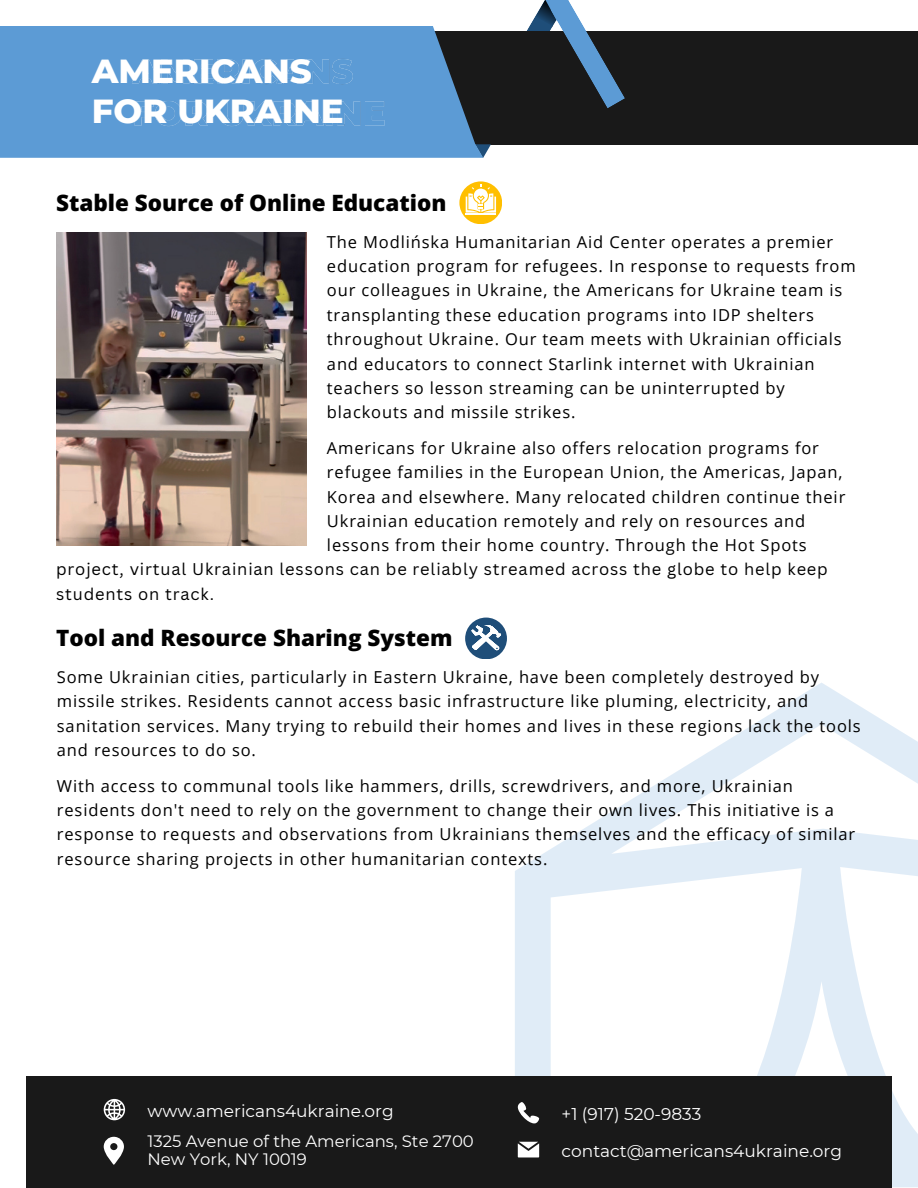
<style>
.page{position:relative;width:918px;height:1188px;background:#fff}
.page>*{position:absolute;margin:0;border:0;box-sizing:border-box;transform-origin:0 0}
.t1{font:800 34.05px/40.5px "Montserrat";color:#fff}
.t2{font:800 22.5px "Open Sans";color:#000}
.t3{font:16.95px "Montserrat";color:#fff}
.t4{font:16.5px/24.5px "Open Sans";letter-spacing:.05em;color:#000}
.t5{font:16.5px/24.8px "Canva Sans";letter-spacing:.05em;color:#000}
.t6{font:16.5px/18px "Montserrat";color:#fff}
</style>
<div class="page">
<div style="left:411px;top:31px;width:507px;height:113px;background:#191919"></div>
<svg style="left:0;top:0;width:625px;height:158px"></svg>
<svg style="left:0;top:26px;width:476px;height:120px;background:#578fc4"></svg>
<svg style="left:515px;top:683px;width:403px;height:504px"></svg>
<div style="left:133px;top:30px;width:267px;height:124px;background:#5c9bd5"></div>
<div style="left:26px;top:1076px;width:865px;height:112px;background:#191919"></div>
<svg style="left:104px;top:1099px;width:21px;height:21px"></svg>
<svg style="left:104px;top:1137px;width:20px;height:28px"></svg>
<svg style="left:518px;top:1142px;width:21px;height:15px"></svg>
<svg style="left:518px;top:1102px;width:21px;height:21px"></svg>
<svg style="left:459px;top:181px;width:43px;height:43px"></svg>
<hr style="left:466px;top:214px;width:30px;height:1px;background:#fff">
<svg style="left:466px;top:184px;width:30px;height:29px"></svg>
<img style="left:56px;top:232px;width:251px;height:314px">
<div style="left:465px;top:618px;width:42px;height:41px;background:#1f4e79;border-radius:50%"></div>
<svg style="left:471px;top:625px;width:30px;height:26px"></svg>
<h1 class="t1" style="left:92px;top:50px;width:253px">AMERICANS<br>FOR UKRAINE</h1>
<h2 class="t2" style="left:56px;top:187px;width:392px">Stable Source of Online Education</h2>
<p class="t4" style="left:327px;top:229px;width:530px">The Modlińska Humanitarian Aid Center operates a premier education program for refugees. In response to requests from our colleagues in Ukraine, the Americans for Ukraine team is transplanting these education programs into IDP shelters throughout Ukraine. Our team meets with Ukrainian officials and educators to connect Starlink internet with Ukrainian teachers so lesson streaming can be uninterrupted by blackouts and missile strikes.</p>
<p class="t4" style="left:327px;top:435px;width:520px">Americans for Ukraine also offers relocation programs for refugee families in the European Union, the Americas, Japan, Korea and elsewhere. Many relocated children continue their Ukrainian education remotely and rely on resources and lessons from their home country. Through the Hot Spots</p>
<p class="t5" style="left:56px;top:556px;width:773px">project, virtual Ukrainian lessons can be reliably streamed across the globe to help keep students on track.</p>
<h2 class="t2" style="left:56px;top:622px;width:398px">Tool and Resource Sharing System</h2>
<p class="t4" style="left:57px;top:664px;width:805px">Some Ukrainian cities, particularly in Eastern Ukraine, have been completely destroyed by missile strikes. Residents cannot access basic infrastructure like pluming, electricity, and sanitation services. Many trying to rebuild their homes and lives in these regions lack the tools and resources to do so.</p>
<p class="t4" style="left:57px;top:773px;width:800px">With access to communal tools like hammers, drills, screwdrivers, and more, Ukrainian residents don't need to rely on the government to change their own lives. This initiative is a response to requests and observations from Ukrainians themselves and the efficacy of similar resource sharing projects in other humanitarian contexts.</p>
<p class="t3" style="left:148px;top:1101px;width:248px">www.americans4ukraine.org</p>
<p class="t3" style="left:562px;top:1104px;width:141px">+1 (917) 520-9833</p>
<p class="t6" style="left:148px;top:1132px;width:328px">1325 Avenue of the Americans, Ste 2700<br>New York, NY 10019</p>
<p class="t3" style="left:562px;top:1141px;width:282px">contact@americans4ukraine.org</p>
</div>
